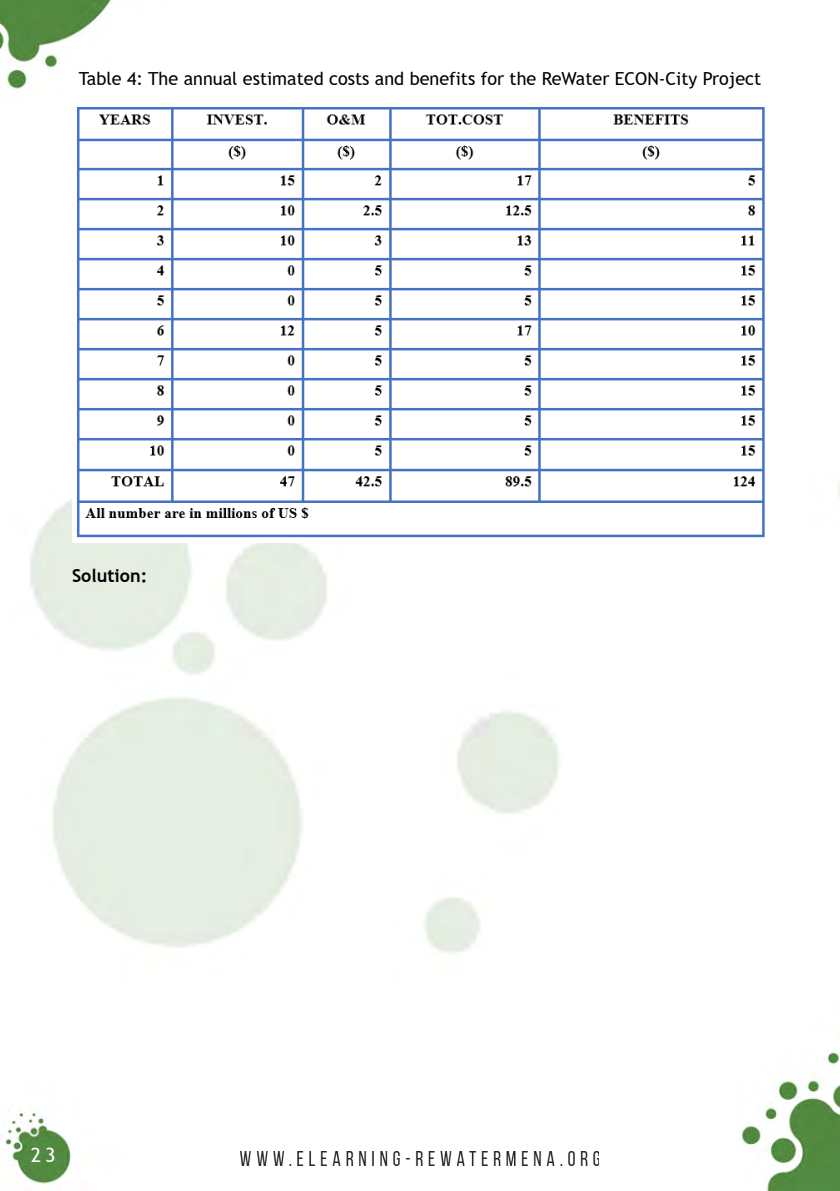
<style>
.page{position:relative;width:840px;height:1191px;background:#fff}
.page>*{position:absolute;margin:0;border:0;box-sizing:border-box;transform-origin:0 0}
.t1{font:20px "Trebuchet MS Digiscream";color:#fff}
.t2{font:18px "Trebuchet MS Digiscream";color:#000}
.t3{font:700 18px "Trebuchet MS Digiscream";color:#000}
</style>
<div class="page">
<img style="left:0;top:0;width:839px;height:1190px">
<img style="left:241px;top:1151px;width:357px;height:14px">
<img style="left:72px;top:102px;width:695px;height:435px">
<p class="t2" style="left:79px;top:68px;width:683px">Table 4: The annual estimated costs and benefits for the ReWater ECON-City Project</p>
<p class="t3" style="left:72px;top:564px;width:77px">Solution:</p>
<p class="t1" style="left:31px;top:1143px;width:26px">23</p>
</div>
